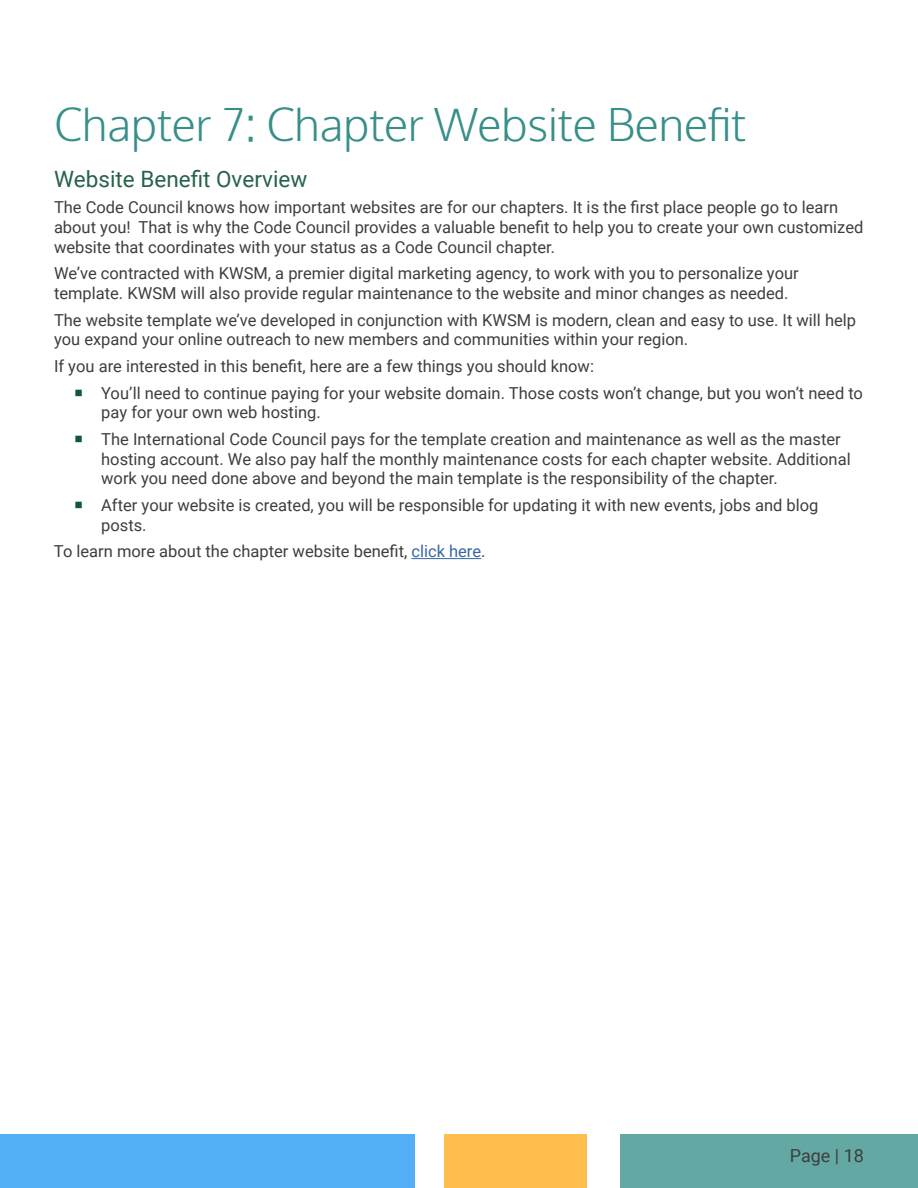
<style>
.page{position:relative;width:918px;height:1188px;background:#fff}
.page>*{position:absolute;margin:0;border:0;box-sizing:border-box;transform-origin:0 0}
.t1{font:300 45px "Oxygen";color:#378f89}
.t2{font:22.5px "Roboto";color:#27624a}
.t3{font:18px "Roboto";color:#3e3e3f}
.t4{font:16.5px/19.8px "Roboto";color:#3e3e3f}
.s1{color:#3667a4}
</style>
<div class="page">
<div style="left:0;top:1134px;width:415px;height:54px;background:#53b0f6"></div>
<div style="left:444px;top:1134px;width:142px;height:54px;background:#ffbe4d"></div>
<div style="left:621px;top:1134px;width:297px;height:54px;background:#64a8a3"></div>
<hr style="left:411px;top:558px;width:70px;height:1px;background:#3667a4">
<h1 class="t1" style="left:54px;top:96px;width:694px">Chapter 7: Chapter Website Benefit</h1>
<h2 class="t2" style="left:54px;top:163px;width:255px">Website Benefit Overview</h2>
<p class="t4" style="left:54px;top:197px;width:811px">The Code Council knows how important websites are for our chapters. It is the first place people go to learn about you! That is why the Code Council provides a valuable benefit to help you to create your own customized website that coordinates with your status as a Code Council chapter.</p>
<p class="t4" style="left:54px;top:263px;width:746px">We’ve contracted with KWSM, a premier digital marketing agency, to work with you to personalize your template. KWSM will also provide regular maintenance to the website and minor changes as needed.</p>
<p class="t4" style="left:54px;top:309px;width:804px">The website template we’ve developed in conjunction with KWSM is modern, clean and easy to use. It will help you expand your online outreach to new members and communities within your region.</p>
<p class="t4" style="left:101px;top:352px;width:763px;line-height:26.5px;text-indent:-47px">If you are interested in this benefit, here are a few things you should know:<br>You’ll need to continue paying for your website domain. Those costs won’t change, but you won’t need to</p>
<p class="t4" style="left:101px;top:399px;width:741px;line-height:26.5px">pay for your own web hosting.<br>The International Code Council pays for the template creation and maintenance as well as the master</p>
<p class="t4" style="left:101px;top:448px;width:751px">hosting account. We also pay half the monthly maintenance costs for each chapter website. Additional work you need done above and beyond the main template is the responsibility of the chapter.</p>
<p class="t4" style="left:101px;top:495px;width:719px">After your website is created, you will be responsible for updating it with new events, jobs and blog posts.</p>
<p class="t4" style="left:54px;top:541px;width:433px">To learn more about the chapter website benefit, <span class="s1">click here</span>.</p>
<p class="t3" style="left:790px;top:1142px;width:76px">Page | 18</p>
</div>
